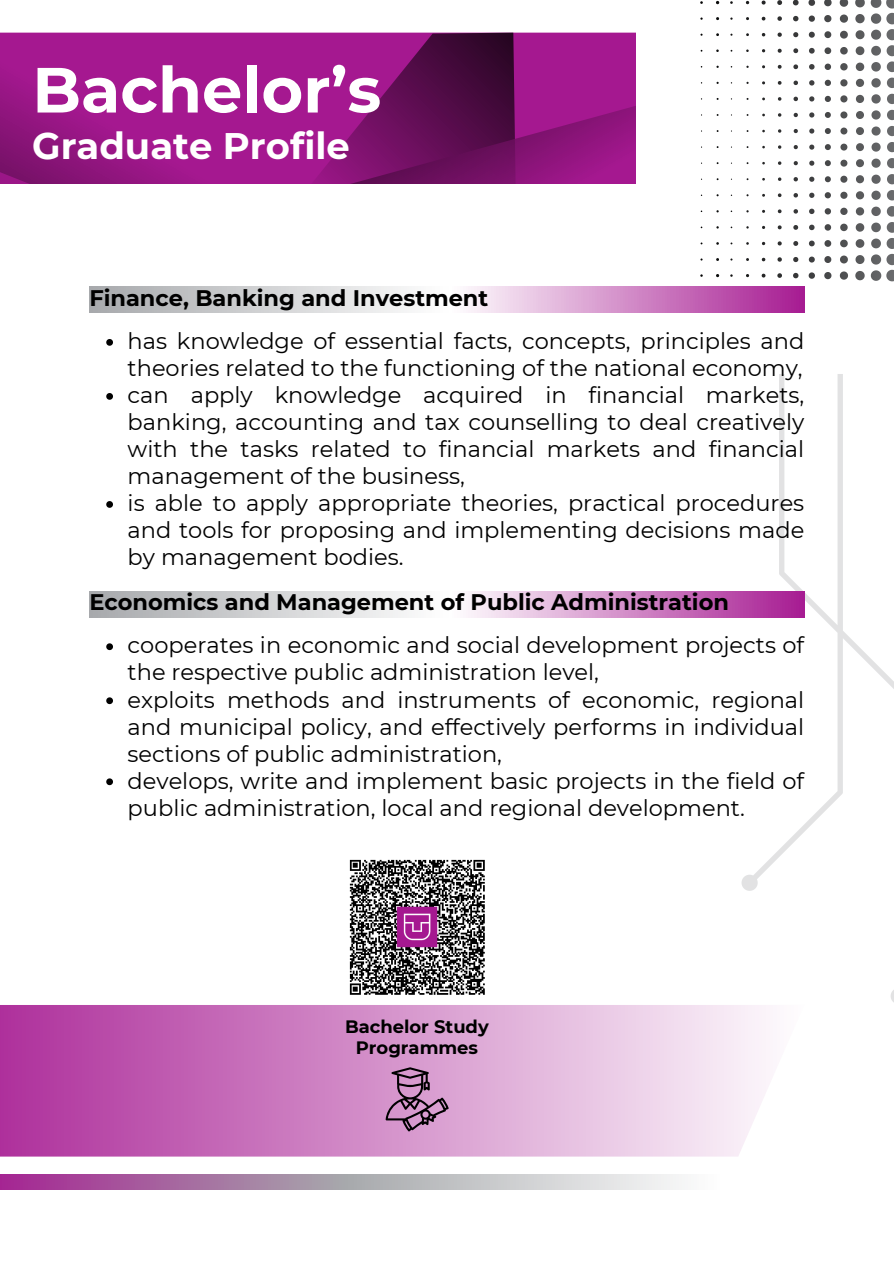
<style>
.page{position:relative;width:894px;height:1264px;background:#fff}
.page>*{position:absolute;margin:0;border:0;box-sizing:border-box;transform-origin:0 0}
.t1{font:700 63.75px "Montserrat";color:#fff}
.t2{font:700 36.9px "Montserrat";color:#fff}
.t3{font:22.5px/27px "Montserrat";color:#000}
.t4{font:700 22.5px "Montserrat";color:#000}
.t5{font:700 17.85px/21.3px "Montserrat";color:#000;text-align:center}
</style>
<div class="page">
<svg style="left:700px;top:0;width:193px;height:282px"></svg>
<svg style="left:741px;top:374px;width:152px;height:627px"></svg>
<svg style="left:0;top:1005px;width:770px;height:151px"></svg>
<div style="left:0;top:33px;width:635px;height:70px;background:#a51890"></div>
<svg style="left:125px;top:33px;width:394px;height:70px;fill:#a51890"></svg>
<svg style="left:0;top:103px;width:635px;height:80px;fill:#9d1788"></svg>
<svg style="left:0;top:159px;width:609px;height:24px"></svg>
<svg style="left:0;top:1174px;width:679px;height:15px"></svg>
<svg style="left:89px;top:286px;width:715px;height:26px"></svg>
<svg style="left:89px;top:591px;width:715px;height:26px"></svg>
<img style="left:349px;top:859px;width:136px;height:136px">
<svg style="left:385px;top:1067px;width:63px;height:64px"></svg>
<svg style="left:106px;top:339px;width:7px;height:7px"></svg>
<svg style="left:106px;top:393px;width:7px;height:7px"></svg>
<svg style="left:106px;top:501px;width:7px;height:7px"></svg>
<svg style="left:106px;top:643px;width:7px;height:7px"></svg>
<svg style="left:106px;top:697px;width:7px;height:7px"></svg>
<svg style="left:106px;top:778px;width:7px;height:7px"></svg>
<p class="t1" style="left:32px;top:51px;width:350px">Bachelor’s</p>
<p class="t2" style="left:32px;top:123px;width:319px">Graduate Profile</p>
<p class="t4" style="left:89px;top:284px;width:400px">Finance, Banking and Investment</p>
<p class="t3" style="left:128px;top:327px;width:678px">has knowledge of essential facts, concepts, principles and theories related to the functioning of the national economy,</p>
<p class="t3" style="left:128px;top:381px;width:678px;text-align:justify">can apply knowledge acquired in financial markets, banking, accounting and tax counselling to deal creatively with the tasks related to financial markets and financial management of the business,</p>
<p class="t3" style="left:128px;top:489px;width:678px;text-align:justify">is able to apply appropriate theories, practical procedures and tools for proposing and implementing decisions made by management bodies.</p>
<p class="t4" style="left:89px;top:588px;width:641px">Economics and Management of Public Administration</p>
<p class="t3" style="left:128px;top:632px;width:678px">cooperates in economic and social development projects of the respective public administration level,<br>exploits methods and instruments of economic, regional and municipal policy, and effectively performs in individual sections of public administration,<br>develops, write and implement basic projects in the field of public administration, local and regional development.</p>
<p class="t5" style="left:345px;top:1015px;width:145px">Bachelor Study<br>Programmes</p>
</div>
